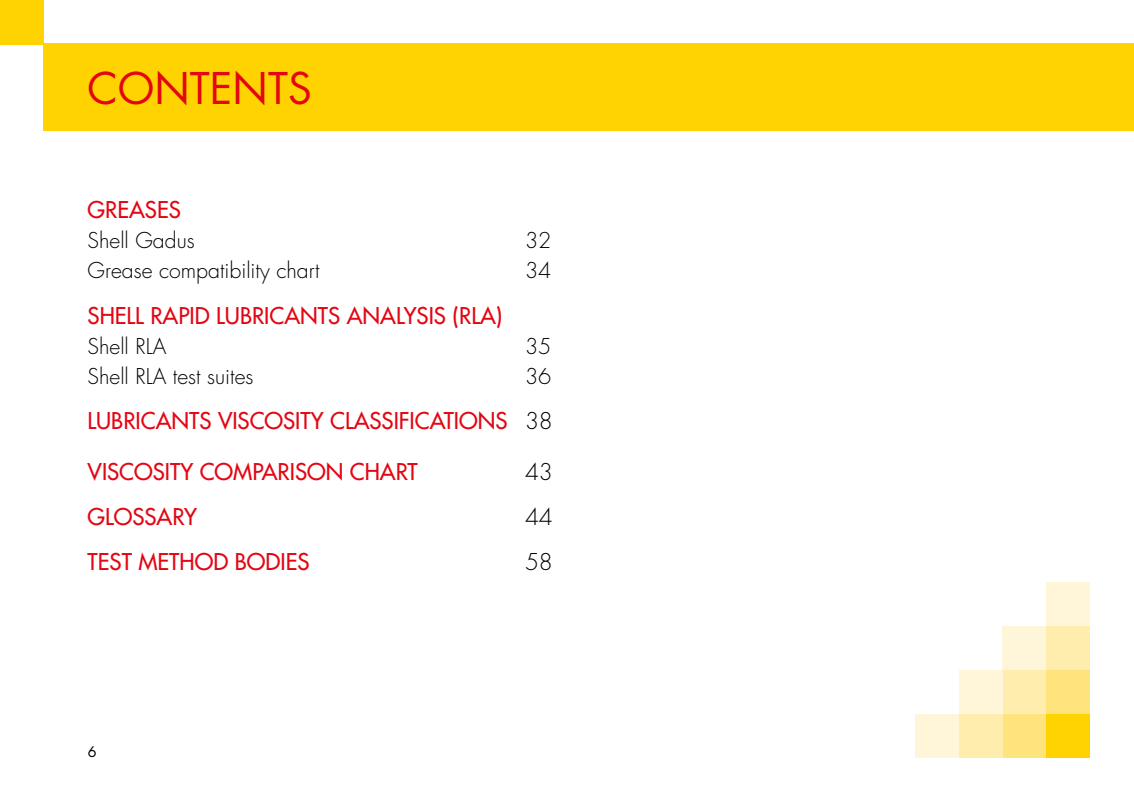
<style>
.page{position:relative;width:1134px;height:801px;background:#fff}
.page>*{position:absolute;margin:0;border:0;box-sizing:border-box;transform-origin:0 0}
.t1{font:42.5px "Futura Std";color:#e30613}
.t2{font:500 22.5px "Futura Std";color:#e30613}
.t3{font:300 22.5px "Futura Std";color:#000}
.t4{font:300 21.25px "Futura Std";color:#000}
.t5{font:14.5px "Futura Std";color:#000}
.s1{font-weight:300;color:#000}
</style>
<div class="page">
<div style="left:43px;top:44px;width:1091px;height:87px;background:#ffd300"></div>
<div style="left:0;top:0;width:44px;height:45px;background:#ffd300"></div>
<div style="left:1046px;top:713px;width:44px;height:44px;background:#ffd300"></div>
<div style="left:1002px;top:713px;width:44px;height:44px;background:#ffe47e"></div>
<div style="left:1002px;top:670px;width:44px;height:44px;background:#ffedae"></div>
<div style="left:1002px;top:626px;width:44px;height:44px;background:#fff6d9"></div>
<div style="left:959px;top:713px;width:44px;height:44px;background:#ffedae"></div>
<div style="left:915px;top:713px;width:44px;height:44px;background:#fff6d9"></div>
<div style="left:959px;top:670px;width:44px;height:44px;background:#fff6d9"></div>
<div style="left:1046px;top:626px;width:44px;height:44px;background:#ffedae"></div>
<div style="left:1046px;top:582px;width:44px;height:44px;background:#fff6d9"></div>
<div style="left:1046px;top:670px;width:44px;height:44px;background:#ffe47e"></div>
<h1 class="t1" style="left:87px;top:61px;width:226px">CONTENTS</h1>
<p class="t2" style="left:88px;top:196px;width:95px">GREASES</p>
<p class="t4" style="left:88px;top:228px;width:109px">Shell Gadus</p>
<p class="t4" style="left:525px;top:228px;width:28px">32</p>
<p class="t4" style="left:88px;top:258px;width:234px">Grease compatibility chart</p>
<p class="t4" style="left:525px;top:258px;width:28px">34</p>
<p class="t2" style="left:88px;top:301px;width:416px">SHELL RAPID LUBRICANTS ANALYSIS (RLA)</p>
<p class="t4" style="left:88px;top:333px;width:80px">Shell RLA</p>
<p class="t4" style="left:525px;top:333px;width:28px">35</p>
<p class="t4" style="left:88px;top:363px;width:167px">Shell RLA test suites</p>
<p class="t4" style="left:525px;top:363px;width:28px">36</p>
<p class="t2" style="left:88px;top:406px;width:467px">LUBRICANTS VISCOSITY CLASSIFICATIONS <span class="s1">38</span></p>
<p class="t2" style="left:88px;top:457px;width:332px">VISCOSITY COMPARISON CHART</p>
<p class="t3" style="left:525px;top:458px;width:29px">43</p>
<p class="t2" style="left:88px;top:502px;width:111px">GLOSSARY</p>
<p class="t3" style="left:525px;top:503px;width:29px">44</p>
<p class="t2" style="left:88px;top:547px;width:223px">TEST METHOD BODIES</p>
<p class="t3" style="left:525px;top:548px;width:29px">58</p>
<p class="t5" style="left:88px;top:743px;width:10px">6</p>
</div>
